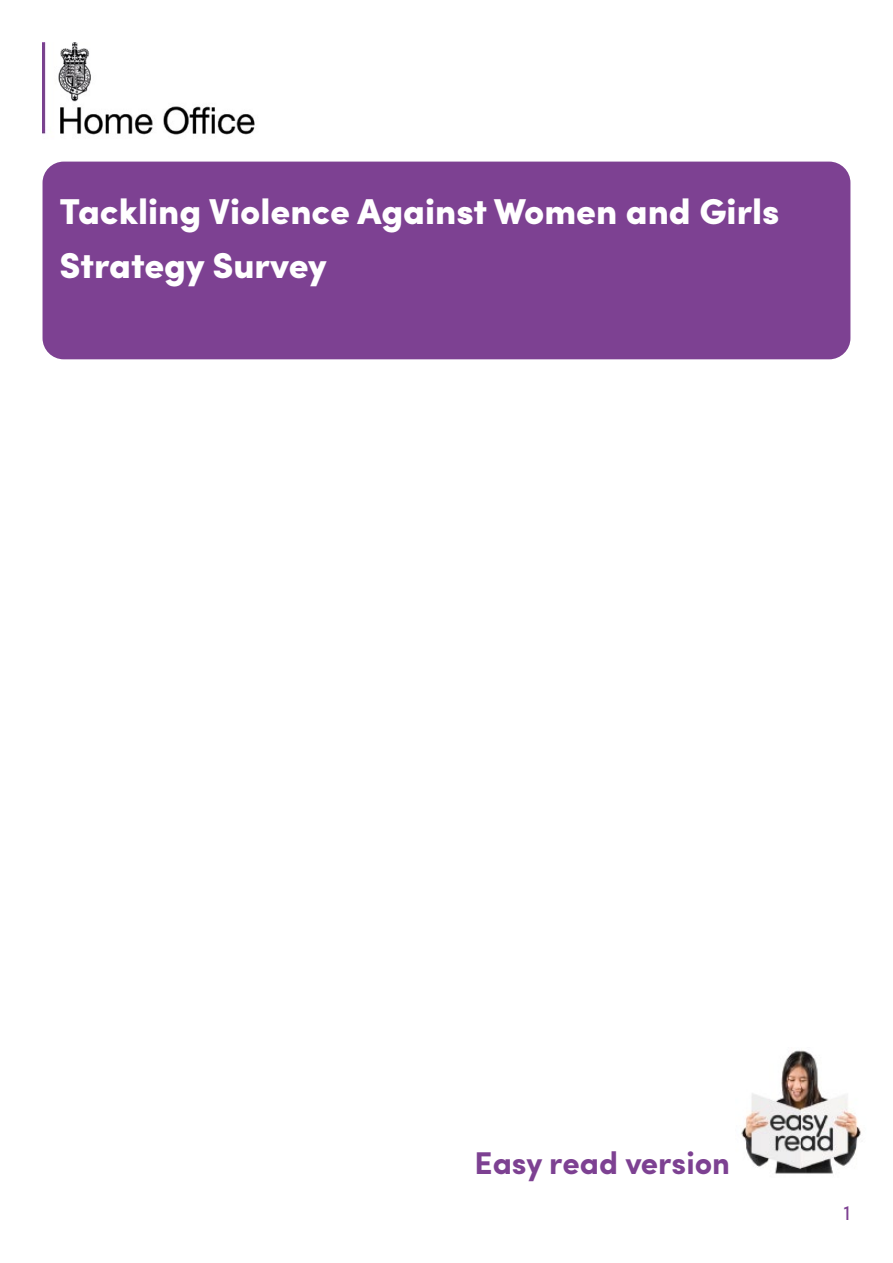
<style>
.page{position:relative;width:893px;height:1263px;background:#fff}
.page>*{position:absolute;margin:0;border:0;box-sizing:border-box;transform-origin:0 0}
.t1{font:900 36px/54px "Sofia Pro";color:#fff}
.t2{font:700 31.5px "Sofia Pro";color:#7d4192}
.t3{font:21px "Sofia Pro";color:#7d4192}
</style>
<div class="page">
<img style="left:43px;top:43px;width:212px;height:92px">
<div style="left:43px;top:162px;width:807px;height:197px;background:#7d4192;border-radius:21px"></div>
<img style="left:741px;top:1050px;width:120px;height:124px">
<p class="t1" style="left:60px;top:182px;width:721px">Tackling Violence Against Women and Girls<br>Strategy Survey</p>
<p class="t2" style="left:475px;top:1138px;width:257px">Easy read version</p>
<p class="t3" style="left:843px;top:1197px;width:9px">1</p>
</div>
